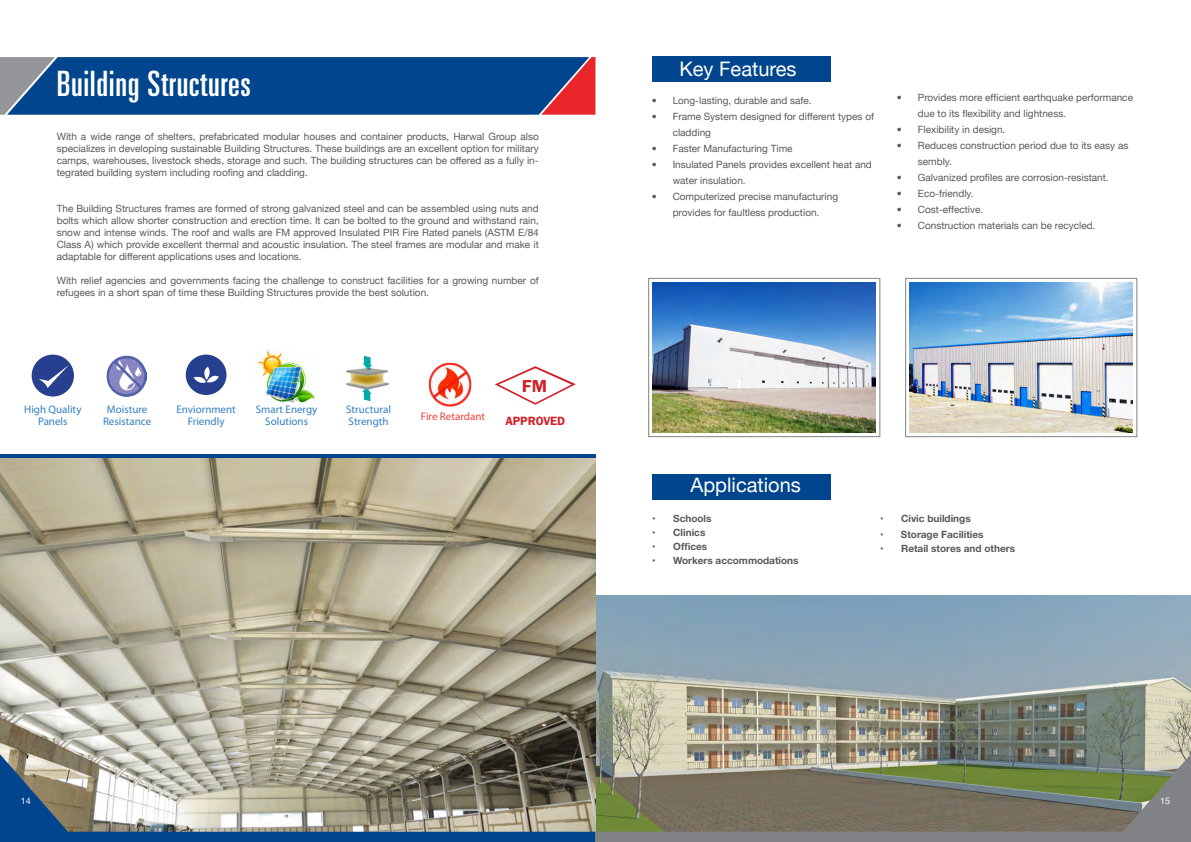
<style>
.page{position:relative;width:1191px;height:842px;background:#fff}
.page>*{position:absolute;margin:0;border:0;box-sizing:border-box;transform-origin:0 0}
.t1{font:ultra-condensed 35px "Univers";letter-spacing:.02em;color:#fff}
.t2{font:20px "Helvetica Neue";color:#fff}
.t3{font:600 17.8px "Franklin Gothic";color:#d12027}
.t4{font:600 12.3px "Franklin Gothic";color:#d12027}
.t5{font:11px/12px "Myriad Pro";color:#327fc2;text-align:center}
.t6{font:11px "Myriad Pro";color:#ef4135}
.t7{font:10px/12px "Helvetica Neue";color:#58595b}
.t8{font:700 10px "Helvetica Neue";color:#58595b}
.t9{font:9px "Helvetica Neue";color:#fff}
</style>
<div class="page">
<img style="left:595px;top:596px;width:596px;height:158px">
<img style="left:0;top:458px;width:595px;height:296px">
<svg style="left:0;top:754px;width:595px;height:88px;background:#868e8c"></svg>
<svg style="left:595px;top:754px;width:596px;height:88px;background:#7e7f6b"></svg>
<svg style="left:0;top:57px;width:595px;height:58px;background:#164a8a"></svg>
<div style="left:651px;top:57px;width:179px;height:25px;background:#00458d"></div>
<div style="left:651px;top:474px;width:179px;height:25px;background:#00458d"></div>
<img style="left:653px;top:283px;width:222px;height:149px">
<img style="left:909px;top:283px;width:223px;height:149px">
<div style="left:648px;top:278px;width:232px;height:159px;border:1px solid #808285"></div>
<div style="left:905px;top:278px;width:232px;height:159px;border:1px solid #808285"></div>
<hr style="left:0;top:455px;width:595px;height:3px;background:#00458d">
<svg style="left:495px;top:366px;width:81px;height:39px"></svg>
<img style="left:428px;top:363px;width:44px;height:44px">
<div style="left:463px;top:403px;width:18px;height:10px;background:#fff"></div>
<div style="left:420px;top:404px;width:18px;height:10px;background:#fff"></div>
<div style="left:186px;top:355px;width:40px;height:40px;background:#26408f;border-radius:50%"></div>
<svg style="left:193px;top:367px;width:26px;height:16px"></svg>
<img style="left:106px;top:356px;width:41px;height:41px">
<img style="left:346px;top:355px;width:42px;height:46px">
<div style="left:32px;top:355px;width:42px;height:41px;background:#26408f;border-radius:50%"></div>
<svg style="left:39px;top:365px;width:30px;height:23px"></svg>
<img style="left:255px;top:350px;width:61px;height:52px">
<h1 class="t1" style="left:57px;top:64px;width:196px">Building Structures</h1>
<h2 class="t2" style="left:679px;top:57px;width:119px">Key Features</h2>
<p class="t7" style="left:651px;top:94px;width:161px">• Long-lasting, durable and safe.</p>
<p class="t7" style="left:672px;top:108px;width:203px;line-height:16px;text-indent:-21px">• Frame System designed for different types of cladding</p>
<p class="t7" style="left:651px;top:142px;width:142px">• Faster Manufacturing Time</p>
<p class="t7" style="left:672px;top:156px;width:201px;line-height:16px;text-indent:-21px">• Insulated Panels provides excellent heat and water insulation.</p>
<p class="t7" style="left:651px;top:188px;width:188px;line-height:16px;text-align:center">• Computerized precise manufacturing provides for faultless production.</p>
<p class="t7" style="left:57px;top:130px;width:483px;text-align:justify">With a wide range of shelters, prefabricated modular houses and container products, Harwal Group also specializes in developing sustainable Building Structures. These buildings are an excellent option for military camps, warehouses, livestock sheds, storage and such. The building structures can be offered as a fully in&shy;tegrated building system including roofing and cladding.</p>
<p class="t7" style="left:57px;top:202px;width:483px;text-align:justify">The Building Structures frames are formed of strong galvanized steel and can be assembled using nuts and bolts which allow shorter construction and erection time. It can be bolted to the ground and withstand rain, snow and intense winds. The roof and walls are FM approved Insulated PIR Fire Rated panels (ASTM E/84<br>Class A) which provide excellent thermal and acoustic insulation. The steel frames are modular and make it adaptable for different applications uses and locations.</p>
<p class="t7" style="left:57px;top:274px;width:483px">With relief agencies and governments facing the challenge to construct facilities for a growing number of refugees in a short span of time these Building Structures provide the best solution.</p>
<p class="t7" style="left:918px;top:89px;width:217px;line-height:16px;text-indent:-21px">• Provides more efficient earthquake performance due to its flexibility and lightness.</p>
<p class="t7" style="left:897px;top:123px;width:110px">• Flexibility in design.</p>
<p class="t7" style="left:918px;top:137px;width:212px;line-height:16px;text-indent:-21px">• Reduces construction period due to its easy as sembly.</p>
<p class="t7" style="left:897px;top:171px;width:213px">• Galvanized profiles are corrosion-resistant.</p>
<p class="t7" style="left:897px;top:187px;width:78px">• Eco-friendly.</p>
<p class="t7" style="left:897px;top:203px;width:88px">• Cost-effective.</p>
<p class="t7" style="left:897px;top:219px;width:200px">• Construction materials can be recycled.</p>
<p class="t5" style="left:24px;top:403px;width:59px">High Quality<br>Panels</p>
<p class="t5" style="left:176px;top:403px;width:61px">Enviornment<br>Friendly</p>
<p class="t5" style="left:346px;top:403px;width:46px;text-align:left">Structural<br>Strength</p>
<p class="t6" style="left:421px;top:410px;width:66px">Fire Retardant</p>
<p class="t5" style="left:103px;top:403px;width:50px">Moisture<br>Resistance</p>
<p class="t5" style="left:256px;top:403px;width:63px">Smart Energy<br>Solutions</p>
<h3 class="t3" style="left:522px;top:375px;width:27px">FM</h3>
<p class="t4" style="left:505px;top:413px;width:61px">APPROVED</p>
<h2 class="t2" style="left:690px;top:473px;width:112px">Applications</h2>
<p class="t8" style="left:652px;top:511px;width:61px">• Schools</p>
<p class="t8" style="left:652px;top:525px;width:55px">• Clinics</p>
<p class="t8" style="left:652px;top:539px;width:57px">• Offices</p>
<p class="t8" style="left:652px;top:553px;width:148px">• Workers accommodations</p>
<p class="t8" style="left:880px;top:511px;width:92px">• Civic buildings</p>
<p class="t8" style="left:880px;top:527px;width:105px">• Storage Facilities</p>
<p class="t8" style="left:880px;top:541px;width:136px">• Retail stores and others</p>
<p class="t9" style="left:21px;top:796px;width:12px">14</p>
<p class="t9" style="left:1160px;top:796px;width:12px">15</p>
</div>
